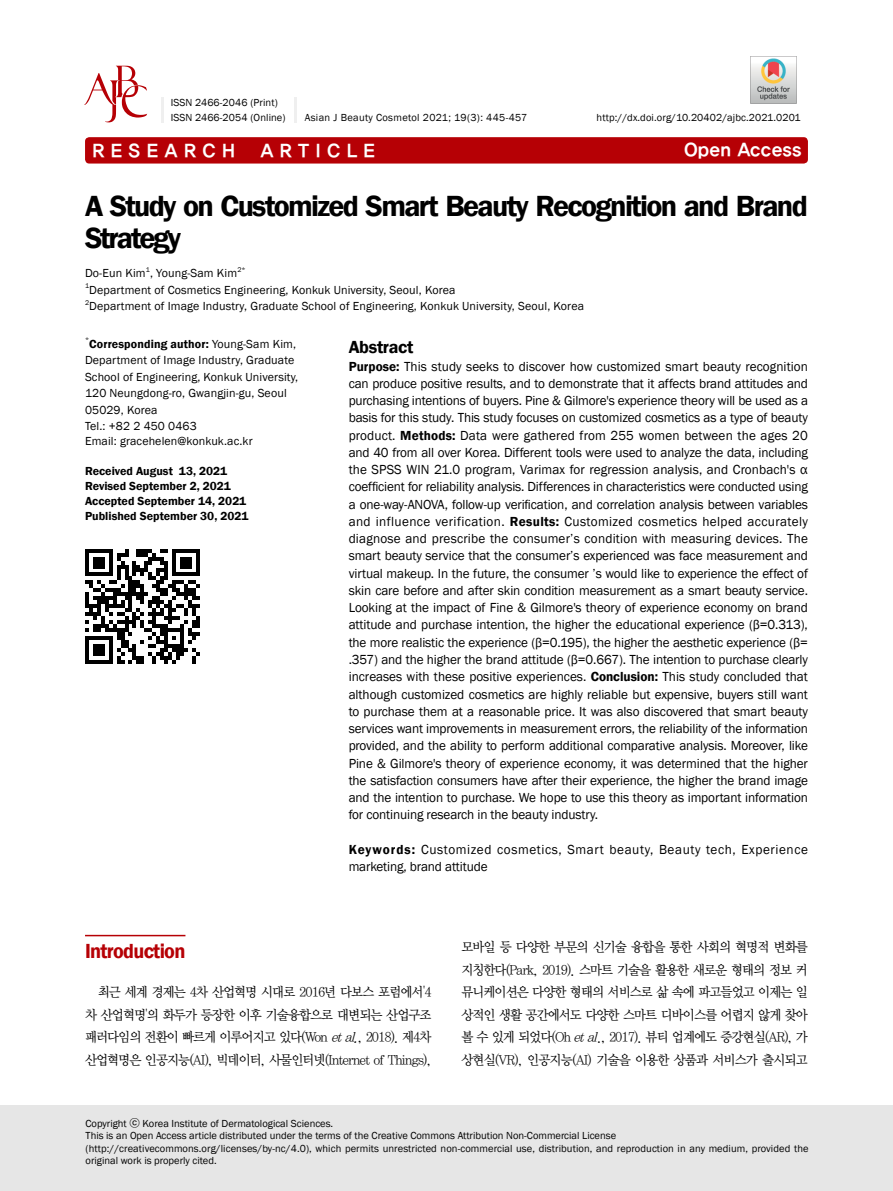
<style>
.page{position:relative;width:893px;height:1191px;background:#fff}
.page>*{position:absolute;margin:0;border:0;box-sizing:border-box;transform-origin:0 0}
.t1{font:600 30px/31.5px "Franklin Gothic";letter-spacing:-.055em;color:#000}
.t2{font:600 21px "Franklin Gothic";letter-spacing:-.035em;color:#b60005;scale:.96 1}
.t3{font:18px "YDIYGO350";color:#fff}
.t4{font:600 18px "Franklin Gothic";letter-spacing:-.02em;color:#000}
.t5{font:13.5px/17.2px "Franklin Gothic";letter-spacing:-.01em;color:#000;text-align:justify}
.t6{font:13.5px/22.5px "YDIY Mj O330";letter-spacing:-.075em;color:#000;text-align:justify;scale:.95 1}
.t7{font:13.5px/17.2px "Franklin Gothic";letter-spacing:.045em;color:#000}
.t8{font:12px/16.5px "Franklin Gothic";letter-spacing:.01em;color:#000}
.t9{font:600 12px/15px "Franklin Gothic";color:#000}
.t10{font:10.5px/12.6px "Franklin Gothic";letter-spacing:.005em;color:#000}
.t11{font:10.5px "Franklin Gothic";letter-spacing:.03em;color:#000}
.t12{font:7.05px "Franklin Gothic";color:#000}
.s1{font-weight:600}
.s2{font-style:italic}
.s3{font-family:"YDIYGO330"}
</style>
<div class="page">
<div style="left:85px;top:137px;width:723px;height:26px;background:#b60005;border-radius:4px"></div>
<hr style="left:85px;top:934px;width:100px;height:2px;background:#b60005">
<div style="left:0;top:1106px;width:893px;height:85px;background:#e6e6e6"></div>
<svg style="left:84px;top:66px;width:63px;height:56px"></svg>
<hr style="left:294px;top:97px;width:3px;height:25px;background:#efefef">
<hr style="left:161px;top:97px;width:3px;height:25px;background:#efefef">
<svg style="left:85px;top:549px;width:115px;height:114px"></svg>
<img style="left:750px;top:56px;width:47px;height:47px">
<p class="t10" style="left:171px;top:95px;width:116px;line-height:15px">ISSN 2466-2046 (Print)<br>ISSN 2466-2054 (Online)</p>
<p class="t11" style="left:305px;top:111px;width:224px">Asian J Beauty Cosmetol 2021; 19(3): 445-457</p>
<p class="t10" style="left:597px;top:111px;width:206px">http://dx.doi.org/10.20402/ajbc.2021.0201</p>
<h3 class="t3" style="left:92px;top:141px;width:144px">R E S E A R C H</h3>
<h3 class="t3" style="left:260px;top:141px;width:116px">A R T I C L E</h3>
<h3 class="t3" style="left:684px;top:140px;width:119px">Open Access</h3>
<h1 class="t1" style="left:85px;top:191px;width:724px">A Study on Customized Smart Beauty Recognition and Brand<br>Strategy</h1>
<p class="t8" style="left:85px;top:265px;width:154px">Do-Eun Kim , Young-Sam Kim</p>
<p class="t12" style="left:146px;top:265px;width:6px">1</p>
<p class="t12" style="left:237px;top:265px;width:10px">2*</p>
<p class="t12" style="left:85px;top:281px;width:6px">1</p>
<p class="t8" style="left:89px;top:282px;width:368px">Department of Cosmetics Engineering, Konkuk University, Seoul, Korea</p>
<p class="t12" style="left:85px;top:298px;width:6px">2</p>
<p class="t8" style="left:89px;top:298px;width:496px">Department of Image Industry, Graduate School of Engineering, Konkuk University, Seoul, Korea</p>
<p class="t12" style="left:85px;top:335px;width:6px">*</p>
<p class="t8" style="left:85px;top:336px;width:215px;text-indent:4px"><span class="s1">Corresponding author:</span> Young-Sam Kim,<br>Department of Image Industry, Graduate<br>School of Engineering, Konkuk University,<br>120 Neungdong-ro, Gwangjin-gu, Seoul<br>05029, Korea<br>Tel.: +82 2 450 0463</p>
<p class="t8" style="left:85px;top:433px;width:169px">Email: gracehelen@konkuk.ac.kr</p>
<p class="t9" style="left:85px;top:464px;width:165px">Received August 13, 2021<br>Revised September 2, 2021<br>Accepted September 14, 2021<br>Published September 30, 2021</p>
<h3 class="t4" style="left:349px;top:336px;width:66px">Abstract</h3>
<p class="t5" style="left:349px;top:358px;width:461px"><span class="s1">Purpose:</span> This study seeks to discover how customized smart beauty recognition can produce positive results, and to demonstrate that it affects brand attitudes and purchasing intentions of buyers. Pine &amp; Gilmore's experience theory will be used as a basis for this study. This study focuses on customized cosmetics as a type of beauty product. <span class="s1">Methods:</span> Data were gathered from 255 women between the ages 20 and 40 from all over Korea. Different tools were used to analyze the data, including the SPSS WIN 21.0 program, Varimax for regression analysis, and Cronbach's α coefficient for reliability analysis. Differences in characteristics were conducted using a one-way-ANOVA, follow-up verification, and correlation analysis between variables and influence verification. <span class="s1">Results:</span> Customized cosmetics helped accurately diagnose and prescribe the consumer’s condition with measuring devices. The smart beauty service that the consumer’s experienced was face measurement and virtual makeup. In the future, the consumer ’s would like to experience the effect of skin care before and after skin condition measurement as a smart beauty service.<br>Looking at the impact of Fine &amp; Gilmore's theory of experience economy on brand attitude and purchase intention, the higher the educational experience (β=0.313), the more realistic the experience (β=0.195), the higher the aesthetic experience (β= .357) and the higher the brand attitude (β=0.667). The intention to purchase clearly increases with these positive experiences. <span class="s1">Conclusion:</span> This study concluded that although customized cosmetics are highly reliable but expensive, buyers still want to purchase them at a reasonable price. It was also discovered that smart beauty services want improvements in measurement errors, the reliability of the information provided, and the ability to perform additional comparative analysis. Moreover, like Pine &amp; Gilmore's theory of experience economy, it was determined that the higher the satisfaction consumers have after their experience, the higher the brand image and the intention to purchase. We hope to use this theory as important information for continuing research in the beauty industry.</p>
<p class="t7" style="left:349px;top:841px;width:461px"><span class="s1">Keywords:</span> Customized cosmetics, Smart beauty, Beauty tech, Experience marketing, brand attitude</p>
<h2 class="t2" style="left:85px;top:938px;width:106px">Introduction</h2>
<p class="t6" style="left:85px;top:981px;width:366px;text-indent:13px">최근 세계 경제는 4차 산업혁명 시대로 2016년 다보스 포럼에서'4 차 산업혁명'의 화두가 등장한 이후 기술융합으로 대변되는 산업구조 패러다임의 전환이 빠르게 이루어지고 있다(Won <span class="s2">etal.</span>, 2018). 제4차 산업혁명은 인공지능(AI), 빅데이터, 사물인터넷(Internet of Things),</p>
<p class="t6" style="left:461px;top:936px;width:366px">모바일 등 다양한 부문의 신기술 융합을 통한 사회의 혁명적 변화를 지칭한다(Park, 2019). 스마트 기술을 활용한 새로운 형태의 정보 커 뮤니케이션은 다양한 형태의 서비스로 삶 속에 파고들었고 이제는 일 상적인 생활 공간에서도 다양한 스마트 디바이스를 어렵지 않게 찾아 볼 수 있게 되었다(Oh <span class="s2">etal</span>., 2017). 뷰티 업계에도 증강현실(AR), 가 상현실(VR), 인공지능(AI) 기술을 이용한 상품과 서비스가 출시되고</p>
<p class="t10" style="left:86px;top:1117px;width:724px">Copyright <span class="s3">ⓒ</span> Korea Institute of Dermatological Sciences.<br>This is an Open Access article distributed under the terms of the Creative Commons Attribution Non-Commercial License (http://creativecommons.org/licenses/by-nc/4.0), which permits unrestricted non-commercial use, distribution, and reproduction in any medium, provided the original work is properly cited.</p>
</div>
